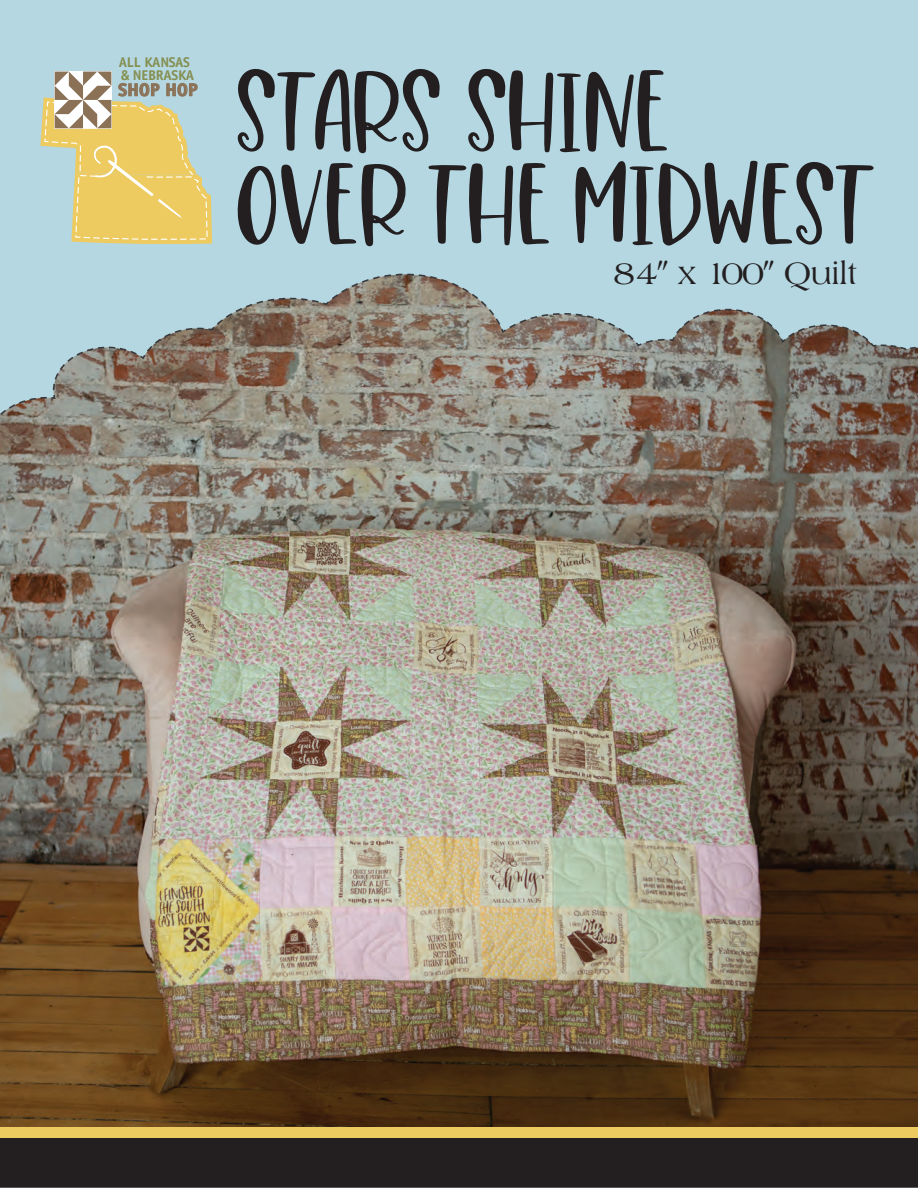
<style>
.page{position:relative;width:918px;height:1188px;background:#fff}
.page>*{position:absolute;margin:0;border:0;box-sizing:border-box;transform-origin:0 0}
.t1{font:117px/93px "Pink Daisy";color:#231f20}
.t2{font:33px "Americana";letter-spacing:-.02em;color:#231f20}
.t3{font:700 17.7px "Officina Sans";color:#8b7257;scale:1.05 1}
.t4{font:700 14.1px/12.9px "Officina Sans";letter-spacing:-.02em;color:#858f50}
.s1{font-family:"Universal Greekwith Math Pi"}
</style>
<div class="page">
<img style="left:0;top:451px;width:918px;height:676px">
<div style="left:0;top:0;width:918px;height:451px;background:#b4d7e2"></div>
<svg style="left:0;top:273px;width:917px;height:174px;background:#959893"></svg>
<div style="left:0;top:1128px;width:918px;height:10px;background:#edcb61"></div>
<hr style="left:0;top:1187px;width:918px;height:1px;background:#231f20">
<div style="left:0;top:1138px;width:918px;height:49px;background:#231f20"></div>
<svg style="left:40px;top:72px;width:172px;height:172px;background:#d7ce95"></svg>
<p class="t4" style="left:119px;top:56px;width:77px">ALL KANSAS &amp; NEBRASKA</p>
<p class="t3" style="left:118px;top:79px;width:77px">SHOP HOP</p>
<p class="t1" style="left:236px;top:65px;width:639px">STARS SHINE<br>OVER THE MIDWEST</p>
<p class="t2" style="left:614px;top:255px;width:245px">84<span class="s1">0</span> x 100<span class="s1">0</span> Quilt</p>
</div>
